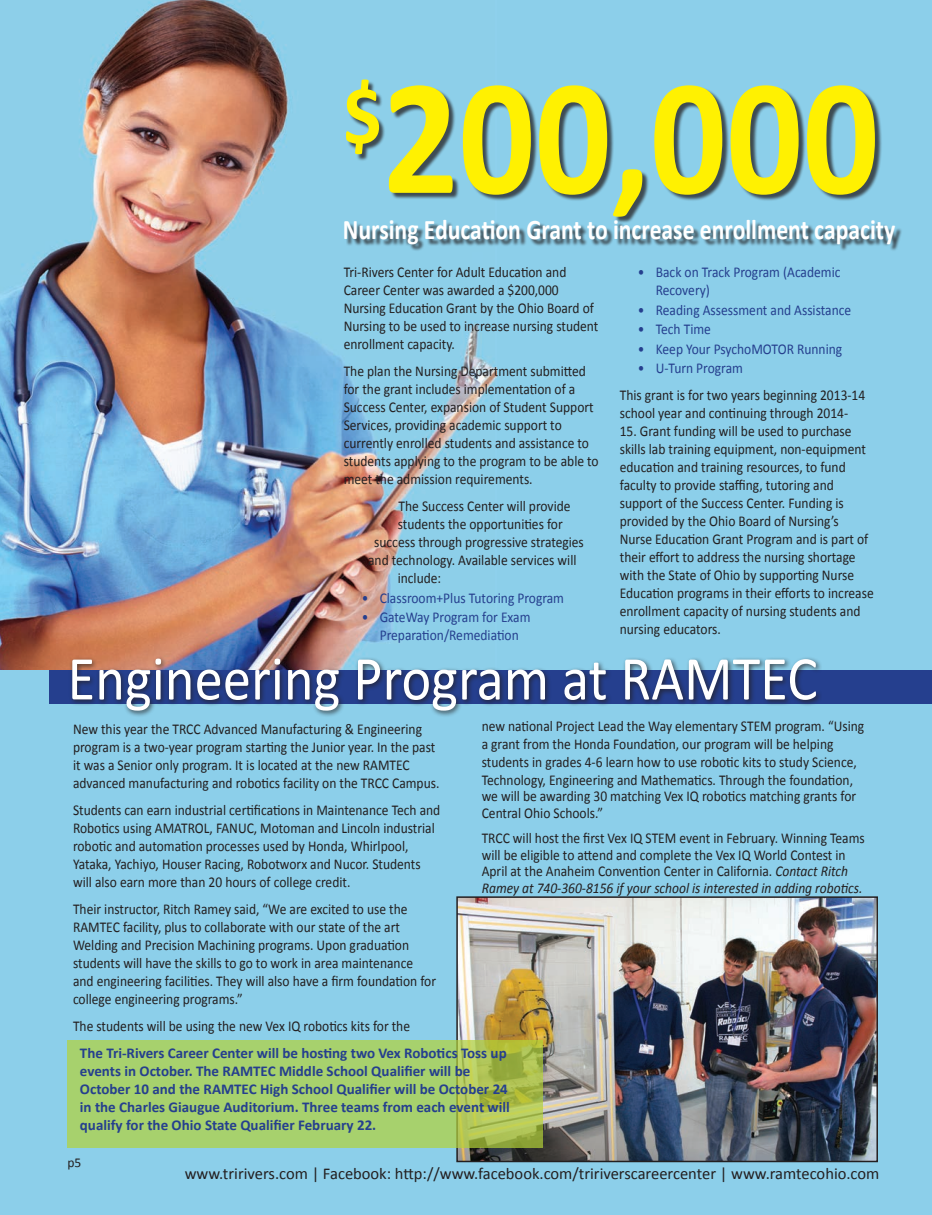
<style>
.page{position:relative;width:932px;height:1215px;background:#8ccfea}
.page>*{position:absolute;margin:0;border:0;box-sizing:border-box;transform-origin:0 0}
.t1{font:700 167.1px "Calibri";color:#fff101;scale:.9 1}
.t2{font:63px "Calibri";color:#fff;scale:.9 1}
.t3{font:700 28.5px "Calibri";color:#fff;scale:.83 1}
.t4{font:16.5px "Calibri";color:#231f20}
.t5{font:15px/18px "Calibri";color:#231f20;scale:.9 1}
.t6{font:700 15px/18px "Calibri";color:#253f8e}
.t7{font:15px/18px "Calibri";color:#253f8e;text-align:center;scale:.9 1}
.t8{font:13.5px "Calibri";color:#231f20}
.s1{font-style:italic}
</style>
<div class="page">
<img style="left:0;top:0;width:496px;height:670px">
<div style="left:50px;top:670px;width:882px;height:34px;background:#253f8e"></div>
<div style="left:68px;top:655px;width:754px;height:62px;background:#231f20;opacity:.75"></div>
<div style="left:346px;top:81px;width:556px;height:171px;background:#231f20;opacity:.75"></div>
<img style="left:459px;top:899px;width:416px;height:260px">
<div style="left:456px;top:896px;width:422px;height:266px;border:2px solid #231f20"></div>
<svg style="left:68px;top:1040px;width:474px;height:108px;background:#a7cd67"></svg>
<h1 class="t1" style="left:343px;top:31px;width:597px"><sup>$</sup>200,000</h1>
<h3 class="t3" style="left:343px;top:211px;width:667px">Nursing Education Grant to increase enrollment capacity</h3>
<p class="t5" style="left:344px;top:263px;width:284px">Tri-Rivers Center for Adult Education and Career Center was awarded a $200,000<br>Nursing Education Grant by the Ohio Board of Nursing to be used to increase nursing student enrollment capacity.</p>
<p class="t5" style="left:344px;top:362px;width:285px">The plan the Nursing Department submitted for the grant includes implementation of a Success Center, expansion of Student Support Services, providing academic support to currently enrolled students and assistance to students applying to the program to be able to meet the admission requirements.</p>
<p class="t5" style="left:398px;top:497px;width:192px">The Success Center will provide</p>
<p class="t5" style="left:398px;top:515px;width:185px">students the opportunities for</p>
<p class="t5" style="left:374px;top:533px;width:234px">success through progressive strategies</p>
<p class="t5" style="left:368px;top:551px;width:233px">and technology. Available services will</p>
<p class="t5" style="left:398px;top:569px;width:50px">include:</p>
<p class="t7" style="left:361px;top:589px;width:226px">• Classroom+Plus Tutoring Program</p>
<p class="t7" style="left:361px;top:608px;width:189px">• GateWay Program for Exam<br>Preparation/Remediation</p>
<p class="t7" style="left:655px;top:263px;width:207px;text-align:left;text-indent:-18px">• Back on Track Program (Academic<br>Recovery)</p>
<p class="t7" style="left:637px;top:301px;width:238px">• Reading Assessment and Assistance</p>
<p class="t7" style="left:637px;top:320px;width:83px">• Tech Time</p>
<p class="t7" style="left:637px;top:340px;width:228px">• Keep Your PsychoMOTOR Running</p>
<p class="t7" style="left:637px;top:359px;width:118px">• U-Turn Program</p>
<p class="t5" style="left:619px;top:386px;width:274px">This grant is for two years beginning 2013-14 school year and continuing through 2014-</p>
<p class="t5" style="left:619px;top:422px;width:284px">15. Grant funding will be used to purchase skills lab training equipment, non-equipment education and training resources, to fund faculty to provide staffing, tutoring and support of the Success Center. Funding is provided by the Ohio Board of Nursing’s Nurse Education Grant Program and is part of their effort to address the nursing shortage with the State of Ohio by supporting Nurse Education programs in their efforts to increase enrollment capacity of nursing students and nursing educators.</p>
<h2 class="t2" style="left:68px;top:639px;width:834px">Engineering Program at RAMTEC</h2>
<p class="t5" style="left:73px;top:720px;width:408px">New this year the TRCC Advanced Manufacturing &amp; Engineering program is a two-year program starting the Junior year. In the past it was a Senior only program. It is located at the new RAMTEC advanced manufacturing and robotics facility on the TRCC Campus.</p>
<p class="t5" style="left:73px;top:801px;width:409px">Students can earn industrial certifications in Maintenance Tech and Robotics using AMATROL, FANUC, Motoman and Lincoln industrial robotic and automation processes used by Honda, Whirlpool, Yataka, Yachiyo, Houser Racing, Robotworx and Nucor. Students will also earn more than 20 hours of college credit.</p>
<p class="t5" style="left:73px;top:900px;width:405px">Their instructor, Ritch Ramey said, “We are excited to use the RAMTEC facility, plus to collaborate with our state of the art Welding and Precision Machining programs. Upon graduation students will have the skills to go to work in area maintenance and engineering facilities. They will also have a firm foundation for college engineering programs.”</p>
<p class="t5" style="left:73px;top:1017px;width:376px">The students will be using the new Vex IQ robotics kits for the</p>
<p class="t5" style="left:481px;top:717px;width:426px">new national Project Lead the Way elementary STEM program. “Using a grant from the Honda Foundation, our program will be helping students in grades 4-6 learn how to use robotic kits to study Science, Technology, Engineering and Mathematics. Through the foundation,</p>
<p class="t5" style="left:481px;top:788px;width:417px;line-height:16.5px">we will be awarding 30 matching Vex IQ robotics matching grants for<br>Central Ohio Schools.”</p>
<p class="t5" style="left:481px;top:830px;width:427px;line-height:16.5px">TRCC will host the first Vex IQ STEM event in February. Winning Teams will be eligible to attend and complete the Vex IQ World Contest in April at the Anaheim Convention Center in California. <span class="s1">Contact Ritch Ramey at 740-360-8156 if your school is interested in adding robotics.</span></p>
<p class="t6" style="left:80px;top:1044px;width:431px">The Tri-Rivers Career Center will be hosting two Vex Robotics Toss up events in October. The RAMTEC Middle School Qualifier will be October 10 and the RAMTEC High School Qualifier will be October 24 in the Charles Giaugue Auditorium. Three teams from each event will qualify for the Ohio State Qualifier February 22.</p>
<p class="t8" style="left:68px;top:1154px;width:15px">p5</p>
<p class="t4" style="left:185px;top:1163px;width:696px">www.tririvers.com | Facebook: http://www.facebook.com/tririverscareercenter | www.ramtecohio.com</p>
</div>
